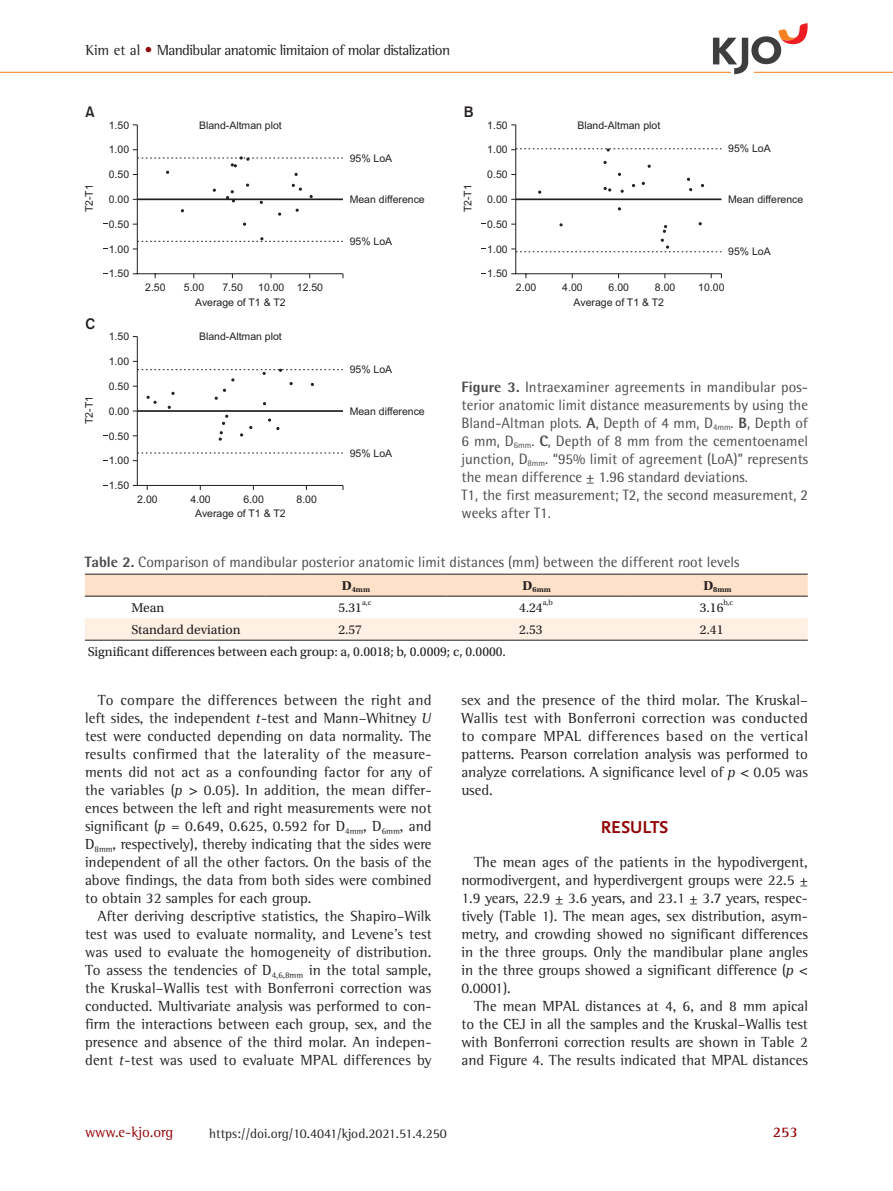
<style>
.page{position:relative;width:893px;height:1191px;background:#fff}
.page>*{position:absolute;margin:0;border:0;box-sizing:border-box;transform-origin:0 0}
.t1{font:700 18px "Nexus Sans";color:#920407}
.t2{font:15px/18px "Rotis Semi Serif Std";color:#231f20;text-align:justify}
.t3{font:15px/18px "Rotis Semi Sans Std";color:#4b4c4d}
.t4{font:15px "Rotis Semi Serif Std";letter-spacing:-.04em;color:#231f20}
.t5{font:15px "Rotis Semi Serif Std";color:#920407}
.t6{font:700 15px "Rotis Semi Serif Std";color:#920407}
.t7{font:15px "Gothic 725 BT Bold A";color:#231f20}
.t8{font:13.5px "Utopia Std";color:#231f20}
.t9{font:13.5px "Rotis Semi Serif Std";color:#231f20}
.t10{font:10.5px "Arial";color:#231f20}
.t11{font:700 7.8px "Utopia Std";color:#231f20}
.t12{font:7.8px "Utopia Std";color:#231f20}
.s1{color:#920407}
.s2{font-weight:800}
.s3{font-style:italic}
</style>
<div class="page">
<hr style="left:0;top:72px;width:893px;height:1px;background:#f58220">
<svg style="left:713px;top:23px;width:95px;height:51px"></svg>
<svg style="left:132px;top:124px;width:212px;height:155px"></svg>
<svg style="left:511px;top:124px;width:211px;height:155px"></svg>
<svg style="left:132px;top:336px;width:212px;height:154px"></svg>
<div style="left:85px;top:575px;width:723px;height:21px;background:#fee1c8"></div>
<div style="left:85px;top:618px;width:723px;height:22px;background:#fef0e2"></div>
<hr style="left:85px;top:574px;width:181px;height:1px;background:#231f20">
<hr style="left:266px;top:574px;width:180px;height:1px;background:#231f20">
<hr style="left:446px;top:574px;width:181px;height:1px;background:#231f20">
<hr style="left:627px;top:574px;width:181px;height:1px;background:#231f20">
<hr style="left:85px;top:596px;width:181px;height:1px;background:#231f20">
<hr style="left:266px;top:596px;width:180px;height:1px;background:#231f20">
<hr style="left:446px;top:596px;width:181px;height:1px;background:#231f20">
<hr style="left:627px;top:596px;width:181px;height:1px;background:#231f20">
<hr style="left:85px;top:640px;width:181px;height:1px;background:#231f20">
<hr style="left:266px;top:640px;width:180px;height:1px;background:#231f20">
<hr style="left:446px;top:640px;width:181px;height:1px;background:#231f20">
<hr style="left:627px;top:640px;width:181px;height:1px;background:#231f20">
<p class="t4" style="left:85px;top:41px;width:366px">Kim et al <span class="s1">•</span> Mandibular anatomic limitaion of molar distalization</p>
<p class="t7" style="left:85px;top:103px;width:11px">A</p>
<p class="t7" style="left:464px;top:103px;width:11px">B</p>
<p class="t10" style="left:83px;top:212px;width:30px;rotate:-90deg">T2-T1</p>
<p class="t10" style="left:109px;top:119px;width:22px">1.50</p>
<p class="t10" style="left:109px;top:144px;width:22px">1.00</p>
<p class="t10" style="left:109px;top:168px;width:22px">0.50</p>
<p class="t10" style="left:109px;top:193px;width:22px">0.00</p>
<p class="t10" style="left:109px;top:218px;width:22px">0.50</p>
<p class="t10" style="left:109px;top:243px;width:22px">1.00</p>
<p class="t10" style="left:109px;top:268px;width:22px">1.50</p>
<p class="t7" style="left:85px;top:315px;width:11px">C</p>
<p class="t10" style="left:145px;top:281px;width:22px">2.50</p>
<p class="t10" style="left:199px;top:119px;width:84px">Bland-Altman plot</p>
<p class="t10" style="left:184px;top:281px;width:22px">5.00</p>
<p class="t10" style="left:222px;top:281px;width:22px">7.50</p>
<p class="t10" style="left:258px;top:281px;width:66px">10.00 12.50</p>
<p class="t10" style="left:195px;top:296px;width:92px">Average of T1 &amp; T2</p>
<p class="t10" style="left:350px;top:152px;width:44px">95% LoA</p>
<p class="t10" style="left:350px;top:193px;width:77px">Mean difference</p>
<p class="t10" style="left:350px;top:235px;width:44px">95% LoA</p>
<p class="t10" style="left:462px;top:212px;width:30px;rotate:-90deg">T2-T1</p>
<p class="t10" style="left:487px;top:119px;width:22px">1.50</p>
<p class="t10" style="left:487px;top:144px;width:22px">1.00</p>
<p class="t10" style="left:487px;top:168px;width:22px">0.50</p>
<p class="t10" style="left:487px;top:193px;width:22px">0.00</p>
<p class="t10" style="left:487px;top:218px;width:22px">0.50</p>
<p class="t10" style="left:487px;top:243px;width:22px">1.00</p>
<p class="t10" style="left:487px;top:268px;width:22px">1.50</p>
<p class="t10" style="left:516px;top:281px;width:22px">2.00</p>
<p class="t10" style="left:577px;top:119px;width:84px">Bland-Altman plot</p>
<p class="t10" style="left:728px;top:143px;width:44px">95% LoA</p>
<p class="t10" style="left:728px;top:193px;width:77px">Mean difference</p>
<p class="t10" style="left:728px;top:246px;width:44px">95% LoA</p>
<p class="t10" style="left:562px;top:281px;width:22px">4.00</p>
<p class="t10" style="left:609px;top:281px;width:22px">6.00</p>
<p class="t10" style="left:655px;top:281px;width:22px">8.00</p>
<p class="t10" style="left:698px;top:281px;width:28px">10.00</p>
<p class="t10" style="left:574px;top:296px;width:92px">Average of T1 &amp; T2</p>
<p class="t10" style="left:109px;top:330px;width:22px">1.50</p>
<p class="t10" style="left:109px;top:355px;width:22px">1.00</p>
<p class="t10" style="left:109px;top:380px;width:22px">0.50</p>
<p class="t10" style="left:109px;top:405px;width:22px">0.00</p>
<p class="t10" style="left:109px;top:430px;width:22px">0.50</p>
<p class="t10" style="left:109px;top:454px;width:22px">1.00</p>
<p class="t10" style="left:109px;top:479px;width:22px">1.50</p>
<p class="t10" style="left:199px;top:330px;width:84px">Bland-Altman plot</p>
<p class="t10" style="left:350px;top:363px;width:44px">95% LoA</p>
<p class="t10" style="left:350px;top:405px;width:77px">Mean difference</p>
<p class="t10" style="left:350px;top:447px;width:44px">95% LoA</p>
<p class="t3" style="left:461px;top:377px;width:348px"><span class="s2">Figure 3.</span> Intraexaminer agreements in mandibular pos&shy;terior anatomic limit distance measurements by using the Bland-Altman plots. <span class="s2">A</span>, Depth of 4 mm, D<sub>4mm</sub>. <span class="s2">B</span>, Depth of 6 mm, D<sub>6mm</sub>. <span class="s2">C</span>, Depth of 8 mm from the cementoenamel junction, D<sub>8mm</sub>. “95% limit of agreement (LoA)” represents the mean difference ± 1.96 standard deviations.<br>T1, the first measurement; T2, the second measurement, 2 weeks after T1.</p>
<p class="t3" style="left:85px;top:553px;width:656px"><span class="s2">Table 2.</span> Comparison of mandibular posterior anatomic limit distances (mm) between the different root levels</p>
<p class="t11" style="left:342px;top:585px;width:30px"><sup>D</sup>4mm</p>
<p class="t11" style="left:523px;top:585px;width:30px"><sup>D</sup>6mm</p>
<p class="t11" style="left:703px;top:585px;width:30px"><sup>D</sup>8mm</p>
<p class="t8" style="left:131px;top:600px;width:35px">Mean</p>
<p class="t8" style="left:338px;top:600px;width:25px">5.31</p>
<p class="t12" style="left:362px;top:598px;width:11px">a,c</p>
<p class="t8" style="left:519px;top:600px;width:25px">4.24</p>
<p class="t12" style="left:543px;top:598px;width:12px">a,b</p>
<p class="t8" style="left:700px;top:600px;width:25px">3.16</p>
<p class="t12" style="left:723px;top:598px;width:11px">b,c</p>
<p class="t8" style="left:131px;top:622px;width:111px">Standard deviation</p>
<p class="t8" style="left:338px;top:622px;width:25px">2.57</p>
<p class="t8" style="left:519px;top:622px;width:25px">2.53</p>
<p class="t8" style="left:700px;top:622px;width:25px">2.41</p>
<p class="t8" style="left:88px;top:644px;width:420px">Significant differences between each group: a, 0.0018; b, 0.0009; c, 0.0000.</p>
<p class="t10" style="left:83px;top:424px;width:30px;rotate:-90deg">T2-T1</p>
<p class="t10" style="left:137px;top:493px;width:22px">2.00</p>
<p class="t10" style="left:190px;top:493px;width:22px">4.00</p>
<p class="t10" style="left:243px;top:493px;width:22px">6.00</p>
<p class="t10" style="left:296px;top:493px;width:22px">8.00</p>
<p class="t10" style="left:195px;top:507px;width:92px">Average of T1 &amp; T2</p>
<p class="t2" style="left:85px;top:691px;width:350px;text-align:left;text-indent:13px">To compare the differences between the right and left sides, the independent <span class="s3">t</span>-test and Mann–Whitney <span class="s3">U </span>test were conducted depending on data normality. The results confirmed that the laterality of the measure&shy;ments did not act as a confounding factor for any of the variables (<span class="s3">p</span> &gt; 0.05). In addition, the mean differ&shy;ences between the left and right measurements were not significant (<span class="s3">p</span> = 0.649, 0.625, 0.592 for D<sub>4mm</sub>, D<sub>6mm</sub>, and D<sub>8mm</sub>, respectively), thereby indicating that the sides were independent of all the other factors. On the basis of the above findings, the data from both sides were combined to obtain 32 samples for each group.</p>
<p class="t2" style="left:85px;top:907px;width:348px;text-indent:13px">After deriving descriptive statistics, the Shapiro–Wilk test was used to evaluate normality, and Levene’s test was used to evaluate the homogeneity of distribution.<br>To assess the tendencies of D<sub>4,6,8mm</sub> in the total sample, the Kruskal–Wallis test with Bonferroni correction was conducted. Multivariate analysis was performed to con&shy;firm the interactions between each group, sex, and the presence and absence of the third molar. An indepen&shy;dent <span class="s3">t</span>-test was used to evaluate MPAL differences by</p>
<p class="t2" style="left:461px;top:691px;width:348px">sex and the presence of the third molar. The Kruskal– Wallis test with Bonferroni correction was conducted to compare MPAL differences based on the vertical patterns. Pearson correlation analysis was performed to analyze correlations. A significance level of <span class="s3">p</span> &lt; 0.05 was used.</p>
<p class="t1" style="left:601px;top:816px;width:69px">RESULTS</p>
<p class="t2" style="left:461px;top:853px;width:348px;text-indent:13px">The mean ages of the patients in the hypodivergent, normodivergent, and hyperdivergent groups were 22.5 ± 1.9 years, 22.9 ± 3.6 years, and 23.1 ± 3.7 years, respec&shy;tively (Table 1). The mean ages, sex distribution, asym&shy;metry, and crowding showed no significant differences in the three groups. Only the mandibular plane angles in the three groups showed a significant difference (<span class="s3">p</span> &lt; 0.0001).</p>
<p class="t2" style="left:461px;top:997px;width:348px;text-indent:13px">The mean MPAL distances at 4, 6, and 8 mm apical to the CEJ in all the samples and the Kruskal–Wallis test with Bonferroni correction results are shown in Table 2 and Figure 4. The results indicated that MPAL distances</p>
<p class="t5" style="left:85px;top:1122px;width:90px">www.e-kjo.org</p>
<p class="t9" style="left:209px;top:1125px;width:239px">https://doi.org/10.4041/kjod.2021.51.4.250</p>
<p class="t6" style="left:773px;top:1122px;width:27px">253</p>
</div>
